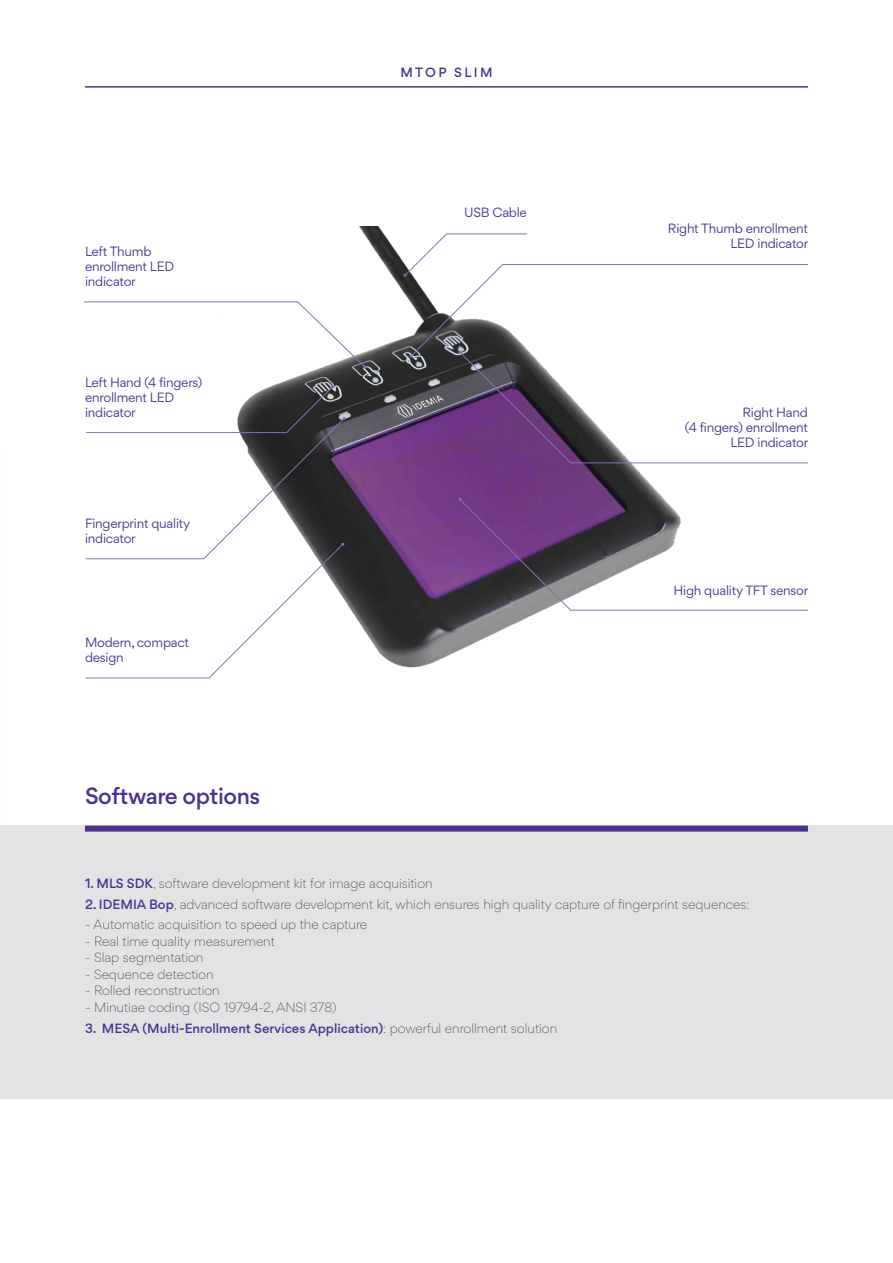
<style>
.page{position:relative;width:893px;height:1263px;background:#fff}
.page>*{position:absolute;margin:0;border:0;box-sizing:border-box;transform-origin:0 0}
.t1{font:500 21px "Gordita";letter-spacing:-.02em;color:#4b3092}
.t2{font:300 12px "Gordita";color:#414042}
.t3{font:12px/15px "Gordita";letter-spacing:-.02em;color:#4b3092}
.t4{font:500 12px "Gordita";color:#4b3092}
.s1{font-weight:500;color:#4b3092}
.s2{font-weight:300;color:#414042}
</style>
<div class="page">
<hr style="left:85px;top:86px;width:723px;height:2px;background:#4b3092">
<div style="left:0;top:825px;width:893px;height:274px;background:#e1e3e4"></div>
<div style="left:85px;top:825px;width:723px;height:6px;background:#4b3092"></div>
<img style="left:274px;top:227px;width:389px;height:441px">
<svg style="left:84px;top:301px;width:282px;height:67px"></svg>
<svg style="left:85px;top:385px;width:261px;height:294px"></svg>
<svg style="left:404px;top:233px;width:404px;height:231px"></svg>
<svg style="left:458px;top:498px;width:350px;height:113px"></svg>
<p class="t4" style="left:400px;top:64px;width:91px">Mt op s lim</p>
<p class="t3" style="left:85px;top:244px;width:91px">Left Thumb enrollment LED indicator</p>
<p class="t3" style="left:85px;top:375px;width:119px">Left Hand (4 fingers) enrollment LED indicator</p>
<p class="t3" style="left:85px;top:516px;width:107px">Fingerprint quality indicator</p>
<p class="t3" style="left:85px;top:634px;width:105px">Modern, compact design</p>
<h1 class="t1" style="left:85px;top:781px;width:177px">Software options</h1>
<p class="t3" style="left:464px;top:205px;width:64px">USB Cable</p>
<p class="t3" style="left:668px;top:221px;width:142px;text-align:right">Right Thumb enrollment<br>LED indicator</p>
<p class="t3" style="left:685px;top:405px;width:125px;text-align:right">Right Hand<br>(4 fingers) enrollment<br>LED indicator</p>
<p class="t3" style="left:673px;top:582px;width:136px">High quality TFT sensor</p>
<p class="t2" style="left:85px;top:874px;width:349px"><span class="s1">1. MLS SDK</span>, software development kit for image acquisition</p>
<p class="t4" style="left:85px;top:895px;width:21px">2. IDE</p>
<p class="t2" style="left:120px;top:895px;width:630px"><span class="s1">MIA Bop</span>, advanced software development kit, which ensures high quality capture of fingerprint sequences:</p>
<p class="t2" style="left:85px;top:916px;width:284px">- Automatic acquisition to speed up the capture</p>
<p class="t2" style="left:85px;top:932px;width:191px">- Real time quality measurement</p>
<p class="t2" style="left:85px;top:949px;width:120px">- Slap segmentation</p>
<p class="t2" style="left:85px;top:965px;width:130px">- Sequence detection</p>
<p class="t2" style="left:85px;top:982px;width:136px">- Rolled reconstruction</p>
<p class="t2" style="left:85px;top:998px;width:253px">- Minutiae coding (ISO 19794-2, ANSI 378)</p>
<p class="t4" style="left:85px;top:1019px;width:474px">3. MESA (Multi-Enrollment Services Application)<span class="s2">: powerful enrollment solution</span></p>
</div>
